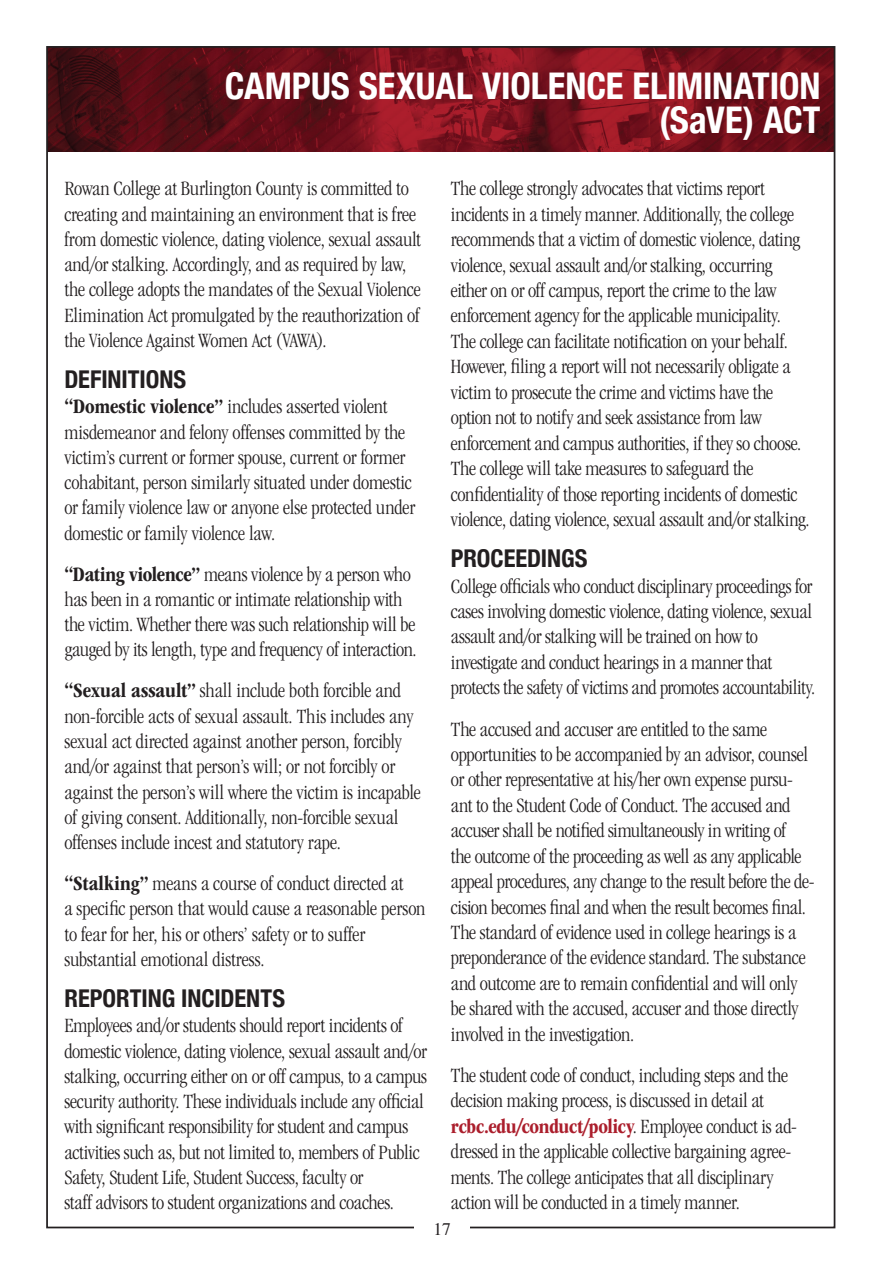
<style>
.page{position:relative;width:882px;height:1276px;background:#fff}
.page>*{position:absolute;margin:0;border:0;box-sizing:border-box;transform-origin:0 0}
.t1{font:700 condensed 36.75px/33.2px "Helvetica Neue";letter-spacing:-.005em;color:#fff;text-align:right}
.t2{font:700 condensed 24.5px "Helvetica Neue";color:#231f20}
.t3{font:300 condensed 21px/25.4px "ITC Garamond Std";letter-spacing:-.01em;color:#231f20}
.t4{font:17.5px "Times";color:#231f20}
.s1{font-weight:700}
.s2{font-weight:700;color:#ab1e2c}
</style>
<div class="page">
<img style="left:49px;top:49px;width:783px;height:102px">
<p class="t1" style="left:225px;top:67px;width:597px">CAMPUS SEXUAL VIOLENCE ELIMINATION (SaVE) ACT</p>
<p class="t3" style="left:64px;top:176px;width:358px">Rowan College at Burlington County is committed to creating and maintaining an environment that is free from domestic violence, dating violence, sexual assault and/or stalking. Accordingly, and as required by law, the college adopts the mandates of the Sexual Violence Elimination Act promulgated by the reauthorization of the Violence Against Women Act (VAWA).</p>
<p class="t2" style="left:64px;top:359px;width:123px">DEFINITIONS</p>
<p class="t3" style="left:64px;top:394px;width:352px"><span class="s1">“Domestic violence”</span> includes asserted violent misdemeanor and felony offenses committed by the victim’s current or former spouse, current or former cohabitant, person similarly situated under domestic or family violence law or anyone else protected under domestic or family violence law.</p>
<p class="t3" style="left:64px;top:561px;width:354px"><span class="s1">“Dating violence”</span> means violence by a person who has been in a romantic or intimate relationship with the victim. Whether there was such relationship will be gauged by its length, type and frequency of interaction.</p>
<p class="t3" style="left:64px;top:678px;width:358px"><span class="s1">“Sexual assault”</span> shall include both forcible and non-forcible acts of sexual assault. This includes any sexual act directed against another person, forcibly and/or against that person’s will; or not forcibly or against the person’s will where the victim is incapable of giving consent. Additionally, non-forcible sexual offenses include incest and statutory rape.</p>
<p class="t3" style="left:64px;top:871px;width:363px"><span class="s1">“Stalking”</span> means a course of conduct directed at<br>a specific person that would cause a reasonable person to fear for her, his or others’ safety or to suffer substantial emotional distress.</p>
<p class="t2" style="left:64px;top:978px;width:222px">REPORTING INCIDENTS</p>
<p class="t3" style="left:64px;top:1013px;width:364px">Employees and/or students should report incidents of domestic violence, dating violence, sexual assault and/or stalking, occurring either on or off campus, to a campus security authority. These individuals include any official with significant responsibility for student and campus activities such as, but not limited to, members of Public Safety, Student Life, Student Success, faculty or<br>staff advisors to student organizations and coaches.</p>
<p class="t3" style="left:451px;top:176px;width:360px">The college strongly advocates that victims report incidents in a timely manner. Additionally, the college recommends that a victim of domestic violence, dating violence, sexual assault and/or stalking, occurring either on or off campus, report the crime to the law enforcement agency for the applicable municipality.<br>The college can facilitate notification on your behalf.<br>However, filing a report will not necessarily obligate a victim to prosecute the crime and victims have the option not to notify and seek assistance from law enforcement and campus authorities, if they so choose.<br>The college will take measures to safeguard the confidentiality of those reporting incidents of domestic violence, dating violence, sexual assault and/or stalking.</p>
<p class="t2" style="left:451px;top:538px;width:138px">PROCEEDINGS</p>
<p class="t3" style="left:451px;top:573px;width:366px">College officials who conduct disciplinary proceedings for cases involving domestic violence, dating violence, sexual assault and/or stalking will be trained on how to investigate and conduct hearings in a manner that protects the safety of victims and promotes accountability.</p>
<p class="t3" style="left:451px;top:716px;width:365px">The accused and accuser are entitled to the same opportunities to be accompanied by an advisor, counsel or other representative at his/her own expense pursu&shy;ant to the Student Code of Conduct. The accused and accuser shall be notified simultaneously in writing of<br>the outcome of the proceeding as well as any applicable appeal procedures, any change to the result before the de&shy;cision becomes final and when the result becomes final.<br>The standard of evidence used in college hearings is a preponderance of the evidence standard. The substance and outcome are to remain confidential and will only be shared with the accused, accuser and those directly involved in the investigation.</p>
<p class="t3" style="left:451px;top:1063px;width:348px">The student code of conduct, including steps and the decision making process, is discussed in detail at <span class="s2">rcbc.edu/conduct/policy</span>. Employee conduct is ad&shy;dressed in the applicable collective bargaining agree&shy;ments. The college anticipates that all disciplinary action will be conducted in a timely manner.</p>
<p class="t4" style="left:433px;top:1212px;width:19px">17</p>
</div>
